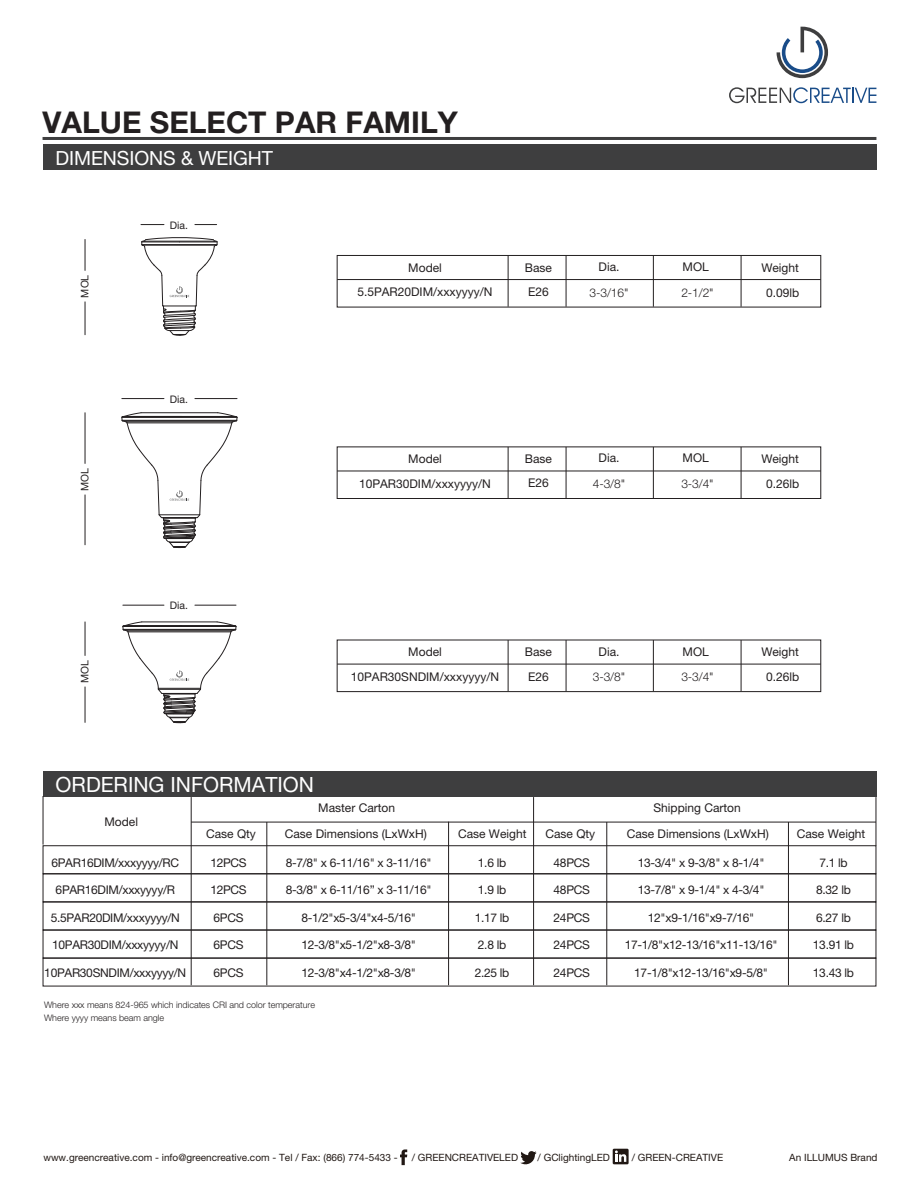
<style>
.page{position:relative;width:919px;height:1191px;background:#fff}
.page>*{position:absolute;margin:0;border:0;box-sizing:border-box;transform-origin:0 0}
.t1{font:700 30px "Helvetica Neue LT Pro";color:#231f20}
.t2{font:21px "Helvetica Neue LT Pro";color:#fff}
.t3{font:19.5px "Helvetica Neue LT Pro";letter-spacing:-.005em;color:#fff}
.t4{font:12px "Helvetica Neue LT Pro";color:#231f20}
.t5{font:12px "Helvetica Neue LT Pro";letter-spacing:-.025em;color:#231f20}
.t6{font:300 12px "Helvetica Neue LT Pro";color:#231f20}
.t7{font:10.35px "Helvetica Neue LT Pro";color:#231f20}
.t8{font:10.05px "Helvetica Neue LT Pro";color:#211814}
.t9{font:300 9px/12.3px "Helvetica Neue LT Pro";letter-spacing:-.005em;color:#231f20}
</style>
<div class="page">
<svg style="left:776px;top:27px;width:52px;height:51px"></svg>
<svg style="left:729px;top:87px;width:147px;height:16px"></svg>
<hr style="left:85px;top:622px;width:1px;height:33px;background:#231f20">
<hr style="left:85px;top:687px;width:1px;height:35px;background:#231f20">
<hr style="left:85px;top:413px;width:1px;height:50px;background:#231f20">
<hr style="left:85px;top:495px;width:1px;height:50px;background:#231f20">
<hr style="left:85px;top:239px;width:1px;height:31px;background:#231f20">
<hr style="left:85px;top:302px;width:1px;height:33px;background:#231f20">
<hr style="left:123px;top:605px;width:41px;height:1px;background:#231f20">
<hr style="left:195px;top:605px;width:41px;height:1px;background:#231f20">
<hr style="left:122px;top:398px;width:42px;height:1px;background:#231f20">
<hr style="left:195px;top:398px;width:42px;height:1px;background:#231f20">
<svg style="left:141px;top:224px;width:23px;height:1px"></svg>
<svg style="left:195px;top:224px;width:21px;height:1px"></svg>
<div style="left:43px;top:145px;width:833px;height:25px;background:#3e3e3f"></div>
<hr style="left:43px;top:137px;width:833px;height:3px;background:#3e3e3f">
<div style="left:43px;top:771px;width:833px;height:26px;background:#3e3e3f"></div>
<svg style="left:122px;top:621px;width:115px;height:102px"></svg>
<svg style="left:121px;top:412px;width:117px;height:136px"></svg>
<svg style="left:141px;top:237px;width:77px;height:99px"></svg>
<svg style="left:400px;top:1149px;width:7px;height:16px"></svg>
<svg style="left:520px;top:1151px;width:16px;height:13px"></svg>
<svg style="left:612px;top:1148px;width:16px;height:16px"></svg>
<svg style="left:615px;top:1150px;width:11px;height:11px"></svg>
<div style="left:43px;top:845px;width:833px;height:29px;border:1px solid #231f20"></div>
<div style="left:43px;top:873px;width:833px;height:29px;border:1px solid #231f20"></div>
<div style="left:43px;top:901px;width:833px;height:29px;border:1px solid #231f20"></div>
<div style="left:43px;top:930px;width:833px;height:28px;border:1px solid #231f20"></div>
<div style="left:43px;top:958px;width:833px;height:28px;border:1px solid #231f20"></div>
<hr style="left:43px;top:796px;width:1px;height:48px;background:#231f20">
<hr style="left:875px;top:797px;width:1px;height:48px;background:#231f20">
<hr style="left:191px;top:797px;width:1px;height:188px;background:#231f20">
<hr style="left:266px;top:822px;width:1px;height:163px;background:#231f20">
<hr style="left:448px;top:821px;width:1px;height:164px;background:#231f20">
<hr style="left:606px;top:822px;width:1px;height:163px;background:#231f20">
<hr style="left:788px;top:822px;width:1px;height:163px;background:#231f20">
<hr style="left:533px;top:797px;width:1px;height:188px;background:#231f20">
<hr style="left:191px;top:822px;width:684px;height:1px;background:#231f20">
<div style="left:337px;top:255px;width:483px;height:52px;border:1px solid #231f20"></div>
<hr style="left:337px;top:279px;width:483px;height:1px;background:#231f20">
<hr style="left:508px;top:255px;width:1px;height:52px;background:#231f20">
<hr style="left:565px;top:255px;width:1px;height:52px;background:#231f20">
<hr style="left:653px;top:255px;width:1px;height:52px;background:#231f20">
<hr style="left:740px;top:255px;width:1px;height:52px;background:#231f20">
<hr style="left:337px;top:471px;width:483px;height:1px;background:#231f20">
<hr style="left:508px;top:447px;width:1px;height:51px;background:#231f20">
<hr style="left:565px;top:447px;width:1px;height:51px;background:#231f20">
<hr style="left:653px;top:447px;width:1px;height:51px;background:#231f20">
<hr style="left:740px;top:447px;width:1px;height:51px;background:#231f20">
<hr style="left:337px;top:664px;width:483px;height:1px;background:#231f20">
<hr style="left:508px;top:640px;width:1px;height:51px;background:#231f20">
<hr style="left:565px;top:640px;width:1px;height:51px;background:#231f20">
<hr style="left:653px;top:640px;width:1px;height:51px;background:#231f20">
<hr style="left:740px;top:640px;width:1px;height:51px;background:#231f20">
<h1 class="t1" style="left:43px;top:103px;width:417px">VALUE SELECT PAR FAMILY</h1>
<h3 class="t3" style="left:56px;top:146px;width:219px">DIMENSIONS &amp; WEIGHT</h3>
<p class="t7" style="left:79px;top:297px;width:24px;rotate:-90deg">MOL</p>
<p class="t7" style="left:79px;top:490px;width:24px;rotate:-90deg">MOL</p>
<p class="t7" style="left:170px;top:218px;width:20px">Dia.</p>
<p class="t7" style="left:170px;top:392px;width:20px">Dia.</p>
<p class="t4" style="left:598px;top:259px;width:22px">Dia.</p>
<p class="t4" style="left:682px;top:259px;width:28px">MOL</p>
<p class="t4" style="left:408px;top:260px;width:35px">Model</p>
<p class="t4" style="left:525px;top:260px;width:29px">Base</p>
<p class="t4" style="left:761px;top:260px;width:39px">Weight</p>
<p class="t4" style="left:528px;top:284px;width:22px">E26</p>
<p class="t6" style="left:589px;top:285px;width:40px">3-3/16"</p>
<p class="t6" style="left:681px;top:285px;width:34px">2-1/2"</p>
<p class="t4" style="left:766px;top:285px;width:35px">0.09lb</p>
<p class="t4" style="left:357px;top:284px;width:137px">5.5PAR20DIM/xxxyyyy/N</p>
<p class="t4" style="left:598px;top:451px;width:22px">Dia.</p>
<p class="t4" style="left:682px;top:451px;width:28px">MOL</p>
<p class="t4" style="left:408px;top:451px;width:35px">Model</p>
<p class="t4" style="left:525px;top:451px;width:29px">Base</p>
<p class="t4" style="left:761px;top:451px;width:39px">Weight</p>
<p class="t4" style="left:528px;top:476px;width:22px">E26</p>
<p class="t6" style="left:592px;top:477px;width:34px">4-3/8"</p>
<p class="t6" style="left:681px;top:476px;width:34px">3-3/4"</p>
<p class="t4" style="left:766px;top:476px;width:35px">0.26lb</p>
<p class="t4" style="left:359px;top:476px;width:133px">10PAR30DIM/xxxyyyy/N</p>
<p class="t7" style="left:79px;top:682px;width:24px;rotate:-90deg">MOL</p>
<p class="t7" style="left:170px;top:599px;width:20px">Dia.</p>
<h2 class="t2" style="left:56px;top:771px;width:260px">ORDERING INFORMATION</h2>
<p class="t4" style="left:598px;top:644px;width:22px">Dia.</p>
<p class="t4" style="left:682px;top:644px;width:28px">MOL</p>
<p class="t4" style="left:408px;top:644px;width:35px">Model</p>
<p class="t4" style="left:525px;top:644px;width:29px">Base</p>
<p class="t4" style="left:761px;top:644px;width:39px">Weight</p>
<p class="t4" style="left:528px;top:669px;width:22px">E26</p>
<p class="t6" style="left:592px;top:670px;width:34px">3-3/8"</p>
<p class="t6" style="left:681px;top:669px;width:34px">3-3/4"</p>
<p class="t4" style="left:766px;top:669px;width:35px">0.26lb</p>
<p class="t4" style="left:351px;top:669px;width:150px">10PAR30SNDIM/xxxyyyy/N</p>
<p class="t4" style="left:104px;top:814px;width:35px">Model</p>
<p class="t5" style="left:51px;top:855px;width:129px">6PAR16DIM/xxxyyyy/RC</p>
<p class="t5" style="left:56px;top:882px;width:121px">6PAR16DIM/xxxyyyy/R</p>
<p class="t5" style="left:51px;top:910px;width:131px">5.5PAR20DIM/xxxyyyy/N</p>
<p class="t5" style="left:52px;top:937px;width:128px">10PAR30DIM/xxxyyyy/N</p>
<p class="t5" style="left:44px;top:965px;width:143px">10PAR30SNDIM/xxxyyyy/N</p>
<p class="t4" style="left:318px;top:800px;width:78px">Master Carton</p>
<p class="t4" style="left:653px;top:800px;width:89px">Shipping Carton</p>
<p class="t4" style="left:206px;top:826px;width:51px">Case Qty</p>
<p class="t4" style="left:285px;top:826px;width:144px">Case Dimensions (LxWxH)</p>
<p class="t4" style="left:458px;top:826px;width:70px">Case Weight</p>
<p class="t4" style="left:545px;top:826px;width:51px">Case Qty</p>
<p class="t4" style="left:626px;top:826px;width:144px">Case Dimensions (LxWxH)</p>
<p class="t4" style="left:796px;top:826px;width:70px">Case Weight</p>
<p class="t4" style="left:210px;top:855px;width:38px">12PCS</p>
<p class="t4" style="left:210px;top:882px;width:38px">12PCS</p>
<p class="t4" style="left:213px;top:910px;width:31px">6PCS</p>
<p class="t4" style="left:213px;top:937px;width:31px">6PCS</p>
<p class="t4" style="left:213px;top:965px;width:31px">6PCS</p>
<p class="t4" style="left:286px;top:855px;width:147px">8-7/8" x 6-11/16" x 3-11/16"</p>
<p class="t4" style="left:286px;top:882px;width:147px">8-3/8" x 6-11/16” x 3-11/16"</p>
<p class="t4" style="left:301px;top:910px;width:116px">8-1/2"x5-3/4"x4-5/16"</p>
<p class="t4" style="left:301px;top:937px;width:116px">12-3/8"x5-1/2"x8-3/8"</p>
<p class="t4" style="left:301px;top:965px;width:116px">12-3/8"x4-1/2"x8-3/8"</p>
<p class="t4" style="left:478px;top:855px;width:30px">1.6 lb</p>
<p class="t4" style="left:478px;top:882px;width:30px">1.9 lb</p>
<p class="t4" style="left:474px;top:910px;width:36px">1.17 lb</p>
<p class="t4" style="left:478px;top:937px;width:30px">2.8 lb</p>
<p class="t4" style="left:474px;top:965px;width:36px">2.25 lb</p>
<p class="t4" style="left:553px;top:855px;width:38px">48PCS</p>
<p class="t4" style="left:553px;top:882px;width:38px">48PCS</p>
<p class="t4" style="left:553px;top:910px;width:38px">24PCS</p>
<p class="t4" style="left:553px;top:937px;width:38px">24PCS</p>
<p class="t4" style="left:553px;top:965px;width:38px">24PCS</p>
<p class="t4" style="left:637px;top:855px;width:128px">13-3/4" x 9-3/8" x 8-1/4"</p>
<p class="t4" style="left:637px;top:882px;width:128px">13-7/8" x 9-1/4" x 4-3/4"</p>
<p class="t4" style="left:647px;top:910px;width:108px">12"x9-1/16"x9-7/16"</p>
<p class="t5" style="left:624px;top:937px;width:154px">17-1/8"x12-13/16"x11-13/16"</p>
<p class="t5" style="left:634px;top:965px;width:135px">17-1/8"x12-13/16"x9-5/8"</p>
<p class="t4" style="left:819px;top:855px;width:30px">7.1 lb</p>
<p class="t4" style="left:816px;top:882px;width:36px">8.32 lb</p>
<p class="t4" style="left:816px;top:910px;width:36px">6.27 lb</p>
<p class="t4" style="left:812px;top:937px;width:43px">13.91 lb</p>
<p class="t4" style="left:812px;top:965px;width:43px">13.43 lb</p>
<p class="t9" style="left:44px;top:999px;width:272px">Where xxx means 824-965 which indicates CRI and color temperature<br>Where yyyy means beam angle</p>
<p class="t8" style="left:43px;top:1151px;width:356px">www.greencreative.com - info@greencreative.com - Tel / Fax: (866) 774-5433 -</p>
<p class="t8" style="left:412px;top:1151px;width:108px">/ GREENCREATIVELED</p>
<p class="t8" style="left:537px;top:1151px;width:74px">/ GClightingLED</p>
<p class="t8" style="left:631px;top:1151px;width:93px">/ GREEN-CREATIVE</p>
<p class="t8" style="left:789px;top:1151px;width:90px">An ILLUMUS Brand</p>
</div>
